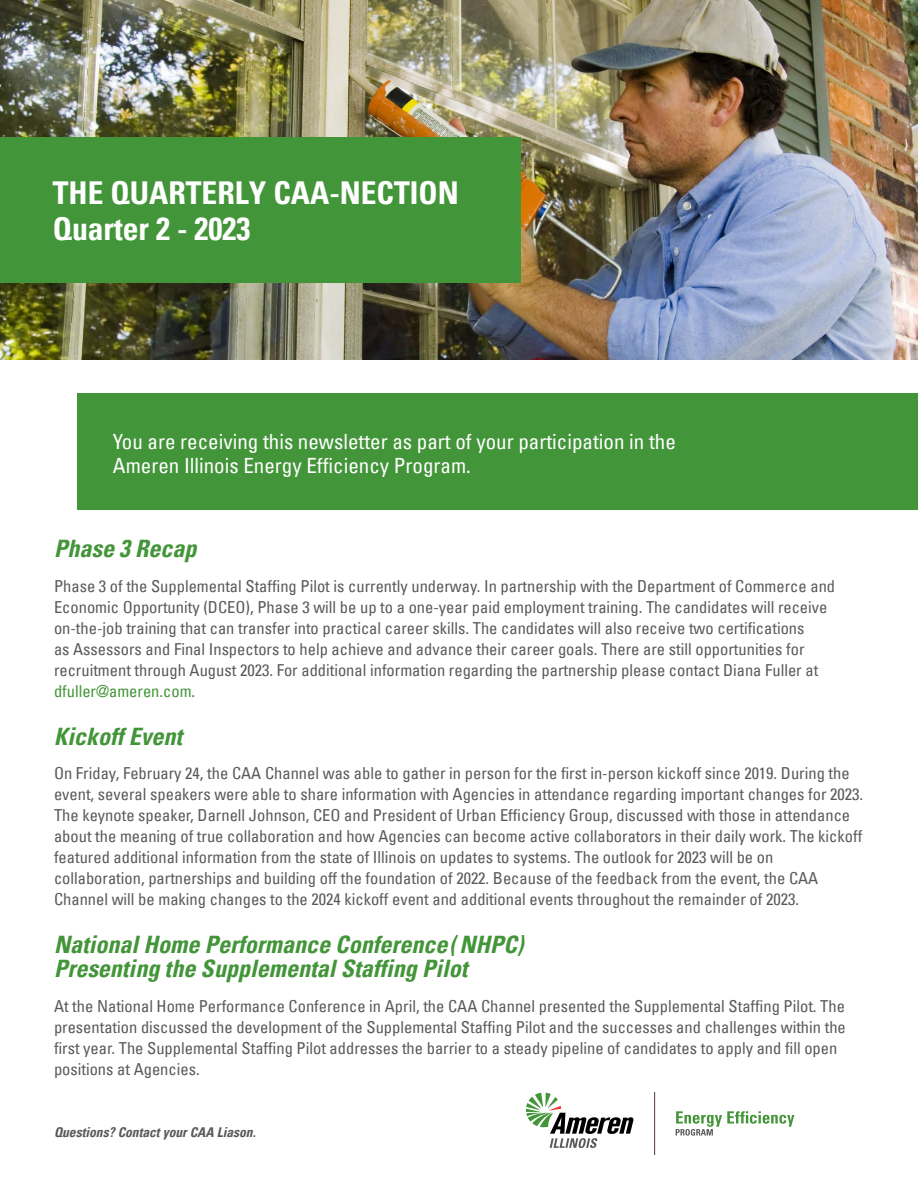
<style>
.page{position:relative;width:918px;height:1188px;background:#fff}
.page>*{position:absolute;margin:0;border:0;box-sizing:border-box;transform-origin:0 0}
.t1{font:700 condensed 31.5px/36px "Univers";color:#fff}
.t2{font:italic 700 condensed 24px/24px "Univers";color:#439539}
.t3{font:condensed 21px/24px "Univers LT";color:#fff}
.t4{font:condensed 16.5px/21px "Univers LT";color:#58595b}
.t5{font:italic 700 condensed 13.5px "Univers";color:#58595b}
.s1{color:#439539}
</style>
<div class="page">
<img style="left:0;top:0;width:918px;height:359px">
<div style="left:0;top:137px;width:520px;height:145px;background:#439539"></div>
<div style="left:77px;top:393px;width:841px;height:116px;background:#439539"></div>
<svg style="left:526px;top:1093px;width:108px;height:55px"></svg>
<hr style="left:654px;top:1092px;width:1px;height:63px;background:#58595b">
<svg style="left:676px;top:1111px;width:118px;height:25px"></svg>
<h1 class="t1" style="left:53px;top:175px;width:408px">THE QUARTERLY CAA-NECTION<br>Quarter 2 - 2023</h1>
<p class="t3" style="left:113px;top:429px;width:565px">You are receiving this newsletter as part of your participation in the<br>Ameren Illinois Energy Efficiency Program.</p>
<h2 class="t2" style="left:54px;top:537px;width:144px">Phase 3 Recap</h2>
<p class="t4" style="left:54px;top:575px;width:783px">Phase 3 of the Supplemental Staffing Pilot is currently underway. In partnership with the Department of Commerce and Economic Opportunity (DCEO), Phase 3 will be up to a one-year paid employment training. The candidates will receive on-the-job training that can transfer into practical career skills. The candidates will also receive two certifications<br>as Assessors and Final Inspectors to help achieve and advance their career goals. There are still opportunities for recruitment through August 2023. For additional information regarding the partnership please contact Diana Fuller at <span class="s1">dfuller@ameren.com</span>.</p>
<h2 class="t2" style="left:54px;top:724px;width:130px">Kickoff Event</h2>
<p class="t4" style="left:54px;top:763px;width:811px">On Friday, February 24, the CAA Channel was able to gather in person for the first in-person kickoff since 2019. During the event, several speakers were able to share information with Agencies in attendance regarding important changes for 2023.<br>The keynote speaker, Darnell Johnson, CEO and President of Urban Efficiency Group, discussed with those in attendance about the meaning of true collaboration and how Agencies can become active collaborators in their daily work. The kickoff featured additional information from the state of Illinois on updates to systems. The outlook for 2023 will be on collaboration, partnerships and building off the foundation of 2022. Because of the feedback from the event, the CAA Channel will be making changes to the 2024 kickoff event and additional events throughout the remainder of 2023.</p>
<h2 class="t2" style="left:54px;top:933px;width:471px">National Home Performance Conference (NHPC)<br>Presenting the Supplemental Staffing Pilot</h2>
<p class="t4" style="left:54px;top:995px;width:793px">At the National Home Performance Conference in April, the CAA Channel presented the Supplemental Staffing Pilot. The presentation discussed the development of the Supplemental Staffing Pilot and the successes and challenges within the first year. The Supplemental Staffing Pilot addresses the barrier to a steady pipeline of candidates to apply and fill open positions at Agencies.</p>
<p class="t5" style="left:54px;top:1124px;width:203px">Questions? Contact your CAA Liason.</p>
</div>
